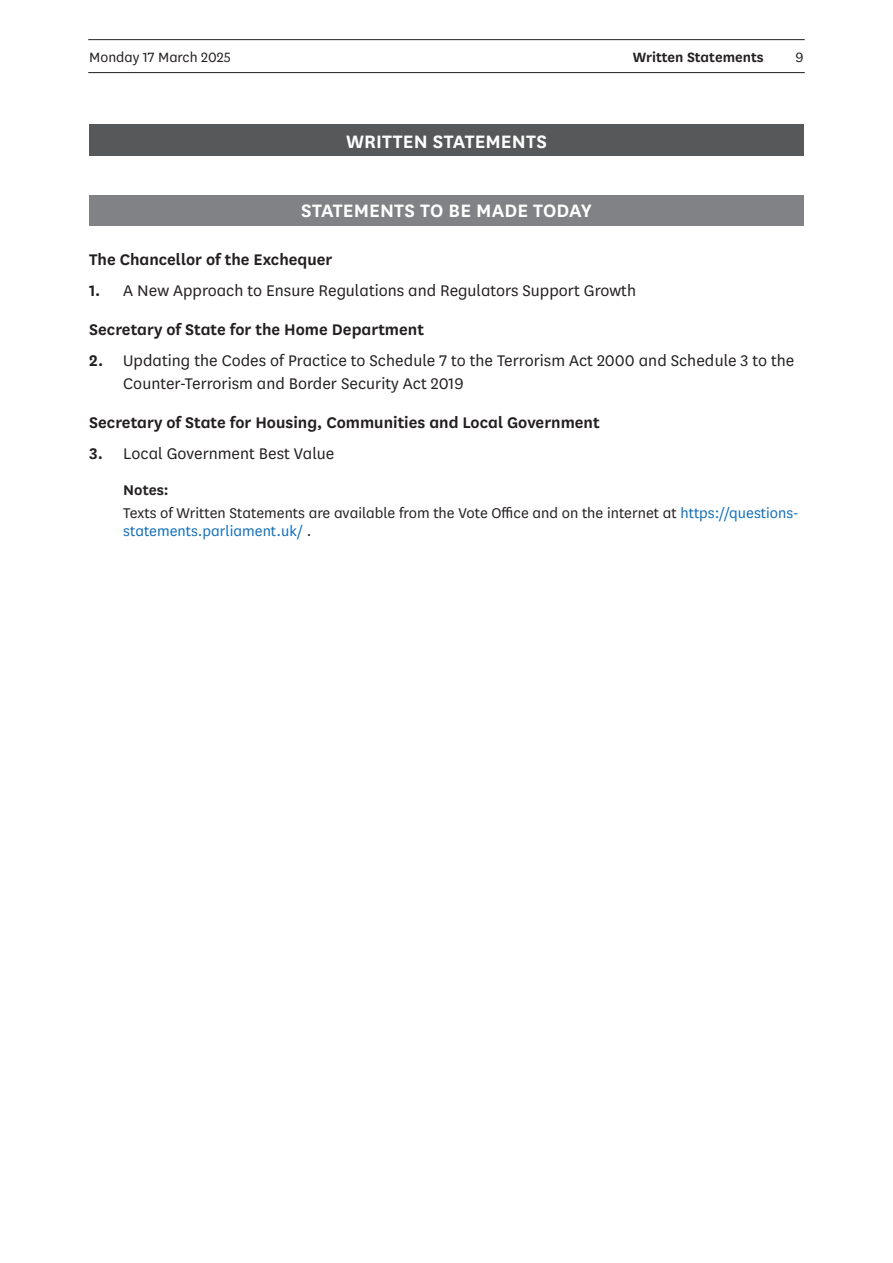
<style>
.page{position:relative;width:893px;height:1263px;background:#fff}
.page>*{position:absolute;margin:0;border:0;box-sizing:border-box;transform-origin:0 0}
.Heading2Grey{font:21px "National LFSN Semibold";letter-spacing:.005em;color:#fff}
.Heading1Grey{font:21px "National LFSN Semibold";letter-spacing:.005em;color:#fff}
.t1{font:18px/22.5px "National LFSN Book";color:#231f20}
.BoldTimingHeading{font:18px "National LFSN Semibold";color:#231f20}
.NotesText{font:16.5px/18px "National LFSN Book";color:#231f20}
.NotesTag{font:16.5px "National LFSN Semibold";color:#231f20}
.t2{font:15.75px "National LFSN Book";color:#231f20}
.t3{font:15.75px "National LFSN Semibold";color:#231f20}
.s1{font-family:"National LFSN Semibold"}
.s2{color:#0f6eb8}
</style>
<div class="page">
<hr style="left:88px;top:72px;width:717px;height:1px;background:#231f20">
<hr style="left:88px;top:39px;width:717px;height:1px;background:#231f20">
<div style="left:89px;top:124px;width:715px;height:32px;background:#57585a"></div>
<div style="left:89px;top:195px;width:715px;height:31px;background:#808285"></div>
<p class="t2" style="left:89px;top:47px;width:143px">Monday 17 March 2025</p>
<p class="t3" style="left:633px;top:46px;width:132px">Written Statements</p>
<p class="t2" style="left:796px;top:47px;width:10px">9</p>
<h2 class="Heading1Grey" style="left:346px;top:127px;width:202px">WRITTEN STATEMENTS</h2>
<h2 class="Heading2Grey" style="left:301px;top:196px;width:256px">STATEMENTS TO BE MADE TODAY</h2>
<p class="BoldTimingHeading" style="left:89px;top:247px;width:245px">The Chancellor of the Exchequer</p>
<p class="t1" style="left:89px;top:278px;width:548px"><span class="s1">1.</span> A New Approach to Ensure Regulations and Regulators Support Growth</p>
<p class="BoldTimingHeading" style="left:89px;top:317px;width:336px">Secretary of State for the H ome Department</p>
<p class="t1" style="left:123px;top:349px;width:673px;text-indent:-34px"><span class="s1">2.</span> Updating the Codes of Practice to Schedule 7 to the Terrorism Act 2000 and Schedule 3 to the<br>Counter-Terrorism and Border Security Act 2019</p>
<p class="BoldTimingHeading" style="left:89px;top:410px;width:512px">Secretary of State for Housing, Communities and Local Government</p>
<p class="t1" style="left:89px;top:442px;width:247px"><span class="s1">3.</span> Local Government Best Value</p>
<p class="NotesTag" style="left:123px;top:478px;width:47px">N otes:</p>
<p class="NotesText" style="left:123px;top:503px;width:677px">Texts of Written Statements are available from the Vote Office and on the internet at <span class="s2">https://questions&shy;statements.parliament.uk/</span> .</p>
</div>
